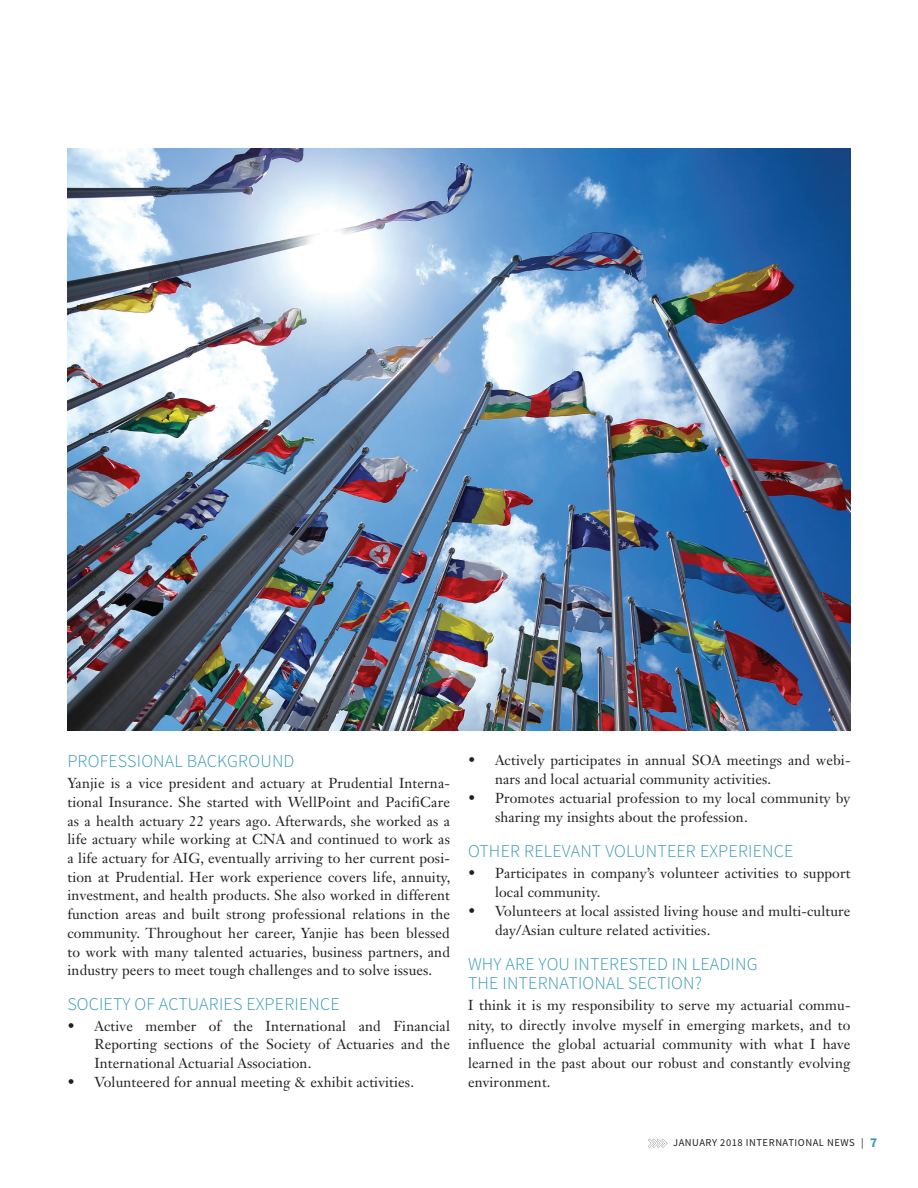
<style>
.page{position:relative;width:918px;height:1188px;background:#fff}
.page>*{position:absolute;margin:0;border:0;box-sizing:border-box;transform-origin:0 0}
.t1{font:300 18px/19px "Source Sans Pro";letter-spacing:.01em;color:#3698b6}
.t2{font:14.25px/18.8px "Janson Text LT Std";letter-spacing:.01em;color:#231f20}
.t3{font:10.5px "Source Sans Pro";letter-spacing:.05em;color:#231f20}
.s1{font-weight:700;font-size:13.5px;color:#3698b6}
</style>
<div class="page">
<svg style="left:648px;top:1139px;width:19px;height:9px"></svg>
<img style="left:68px;top:148px;width:782px;height:582px">
<p class="t1" style="left:68px;top:752px;width:229px">PROFESSIONAL BACKGROUND</p>
<p class="t2" style="left:68px;top:774px;width:385px;text-align:justify">Yanjie is a vice president and actuary at Prudential Interna&shy;tional Insurance. She started with WellPoint and PacifiCare as a health actuary 22 years ago. Afterwards, she worked as a life actuary while working at CNA and continued to work as a life actuary for AIG, eventually arriving to her current posi&shy;tion at Prudential. Her work experience covers life, annuity, investment, and health products. She also worked in different function areas and built strong professional relations in the community. Throughout her career, Yanjie has been blessed to work with many talented actuaries, business partners, and industry peers to meet tough challenges and to solve issues.</p>
<p class="t1" style="left:68px;top:994px;width:274px">SOCIETY OF ACTUARIES EXPERIENCE</p>
<p class="t2" style="left:95px;top:1016px;width:357px;text-align:justify;text-indent:-27px">• Active member of the International and Financial Reporting sections of the Society of Actuaries and the International Actuarial Association.</p>
<p class="t2" style="left:68px;top:1072px;width:348px">• Volunteered for annual meeting &amp; exhibit activities.</p>
<p class="t2" style="left:495px;top:750px;width:357px;text-indent:-27px">• Actively participates in annual SOA meetings and webi&shy;nars and local actuarial community activities.</p>
<p class="t2" style="left:495px;top:788px;width:357px;text-indent:-27px">• Promotes actuarial profession to my local community by sharing my insights about the profession.</p>
<p class="t1" style="left:468px;top:841px;width:327px">OTHER RELEVANT VOLUNTEER EXPERIENCE</p>
<p class="t2" style="left:495px;top:863px;width:357px;text-indent:-27px">• Participates in company’s volunteer activities to support local community.</p>
<p class="t2" style="left:495px;top:902px;width:357px;text-indent:-27px">• Volunteers at local assisted living house and multi-culture day/Asian culture related activities.</p>
<p class="t1" style="left:468px;top:955px;width:291px">WHY ARE YOU INTERESTED IN LEADING<br>THE INTERNATIONAL SECTION?</p>
<p class="t2" style="left:468px;top:996px;width:384px;text-align:justify">I think it is my responsibility to serve my actuarial commu&shy;nity, to directly involve myself in emerging markets, and to influence the global actuarial community with what I have learned in the past about our robust and constantly evolving environment.</p>
<p class="t3" style="left:673px;top:1136px;width:206px">JANUARY 2018 INTERNATIONAL NEWS | <span class="s1">7</span></p>
</div>
